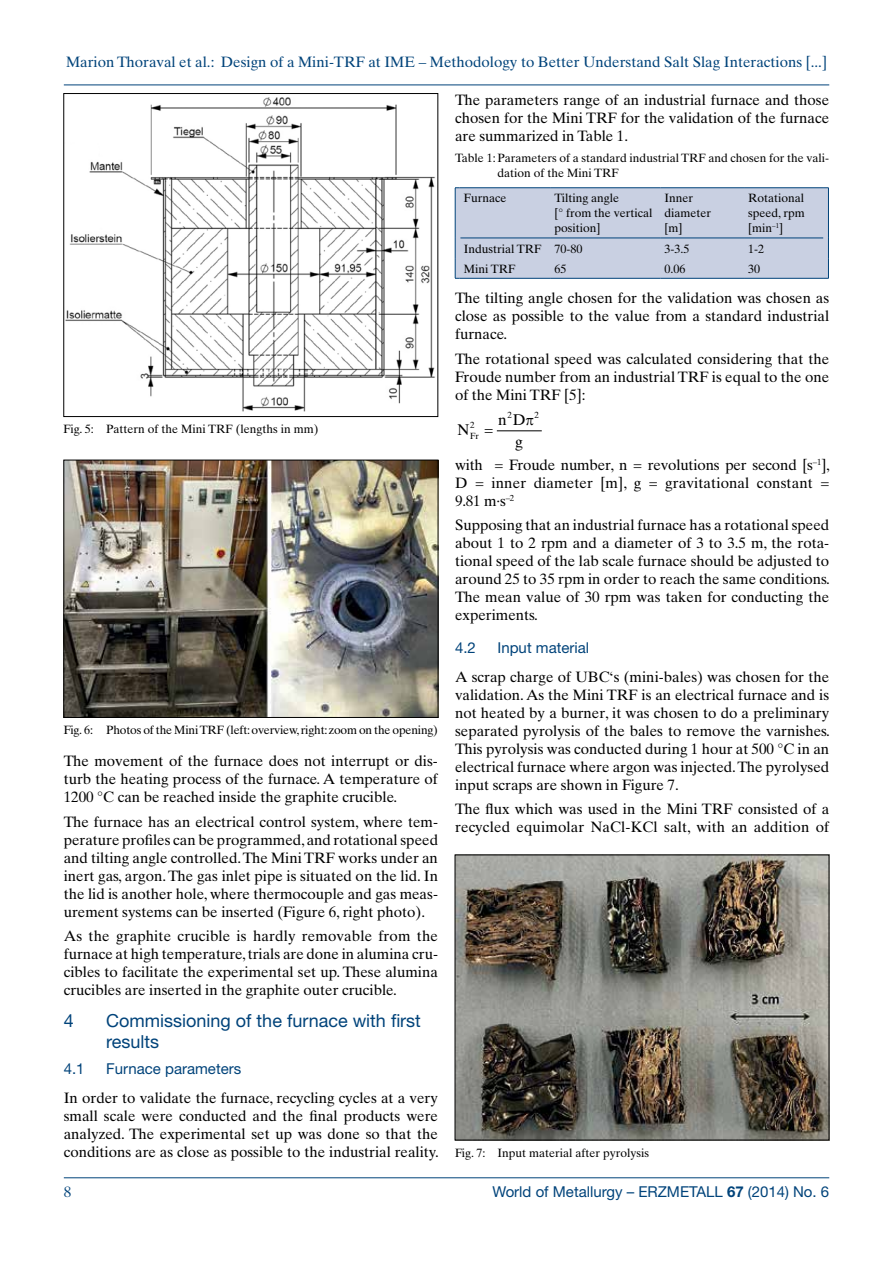
<style>
.page{position:relative;width:893px;height:1263px;background:#fff}
.page>*{position:absolute;margin:0;border:0;box-sizing:border-box;transform-origin:0 0}
.t1{font:18px/21px "Helvetica Neue";color:#00437a}
.t2{font:15.45px "Times Ten";color:#000}
.t3{font:15px/18px "Times Ten";color:#000;text-align:justify}
.t4{font:15px "Times Ten";color:#00437a}
.t5{font:15px "Helvetica Neue";color:#00437a}
.t6{font:12px/15px "Times Ten";color:#000}
.t7{font:9px/10.9px "Times Ten";color:#000}
.s1{font-weight:700}
</style>
<div class="page">
<hr style="left:64px;top:85px;width:765px;height:1px;background:#00437a">
<hr style="left:64px;top:1177px;width:765px;height:1px;background:#00437a">
<div style="left:455px;top:187px;width:374px;height:92px;background:#c9d0e2"></div>
<hr style="left:460px;top:238px;width:90px;height:1px;background:#00437a">
<hr style="left:550px;top:238px;width:110px;height:1px;background:#00437a">
<hr style="left:660px;top:238px;width:84px;height:1px;background:#00437a">
<hr style="left:744px;top:238px;width:79px;height:1px;background:#00437a">
<hr style="left:497px;top:430px;width:44px;height:1px;background:#000">
<img style="left:66px;top:98px;width:369px;height:314px">
<div style="left:64px;top:93px;width:374px;height:324px;border:1px solid #000"></div>
<img style="left:66px;top:462px;width:370px;height:254px">
<div style="left:64px;top:460px;width:374px;height:258px;border:1px solid #000"></div>
<img style="left:457px;top:857px;width:370px;height:281px">
<p class="t4" style="left:66px;top:53px;width:762px">Marion Thoraval et al.: Design of a Mini-TRF at IME – Methodology to Better Understand Salt Slag Interactions [...]</p>
<p class="t6" style="left:64px;top:422px;width:256px">Fig. 5: Pattern of the Mini TRF (lengths in mm)</p>
<p class="t6" style="left:64px;top:722px;width:376px">Fig. 6: Photos of the Mini TRF (left: overview, right: zoom on the opening)</p>
<p class="t3" style="left:64px;top:752px;width:376px">The movement of the furnace does not interrupt or dis&shy;turb the heating process of the furnace. A temperature of 1200 °C can be reached inside the graphite crucible.</p>
<p class="t3" style="left:64px;top:812px;width:376px">The furnace has an electrical control system, where tem&shy;perature profiles can be programmed, and rotational speed and tilting angle controlled. The Mini TRF works under an inert gas, argon. The gas inlet pipe is situated on the lid. In the lid is another hole, where thermocouple and gas meas&shy;urement systems can be inserted (Figure 6, right photo).</p>
<p class="t3" style="left:64px;top:927px;width:376px">As the graphite crucible is hardly removable from the furnace at high temperature, trials are done in alumina cru&shy;cibles to facilitate the experimental set up. These alumina crucibles are inserted in the graphite outer crucible.</p>
<p class="t1" style="left:64px;top:1009px;width:12px">4</p>
<p class="t1" style="left:106px;top:1009px;width:316px">Commissioning of the furnace with first results</p>
<p class="t5" style="left:64px;top:1060px;width:22px">4.1</p>
<p class="t5" style="left:106px;top:1060px;width:137px">Furnace parameters</p>
<p class="t3" style="left:64px;top:1088px;width:377px">In order to validate the furnace, recycling cycles at a very small scale were conducted and the final products were analyzed. The experimental set up was done so that the conditions are as close as possible to the industrial reality.</p>
<p class="t3" style="left:455px;top:91px;width:376px">The parameters range of an industrial furnace and those chosen for the Mini TRF for the validation of the furnace are summarized in Table 1.</p>
<p class="t6" style="left:497px;top:151px;width:333px;text-indent:-43px">Table 1:Parameters of a standard industrial TRF and chosen for the vali&shy;dation of the Mini TRF</p>
<p class="t6" style="left:464px;top:191px;width:44px">Furnace</p>
<p class="t6" style="left:554px;top:191px;width:100px">Tilting angle<br>[° from the vertical position]</p>
<p class="t6" style="left:664px;top:191px;width:48px">Inner diameter [m]</p>
<p class="t6" style="left:748px;top:191px;width:58px;text-align:justify">Rotational speed, rpm [min<sup>–1</sup>]</p>
<p class="t6" style="left:464px;top:241px;width:120px">Industrial TRF 70-80</p>
<p class="t6" style="left:664px;top:241px;width:26px">3-3.5</p>
<p class="t6" style="left:748px;top:241px;width:17px">1-2</p>
<p class="t6" style="left:464px;top:261px;width:53px">Mini TRF</p>
<p class="t6" style="left:554px;top:261px;width:13px">65</p>
<p class="t6" style="left:664px;top:261px;width:22px">0.06</p>
<p class="t6" style="left:748px;top:261px;width:13px">30</p>
<p class="t3" style="left:455px;top:289px;width:376px">The tilting angle chosen for the validation was chosen as close as possible to the value from a standard industrial furnace.</p>
<p class="t3" style="left:455px;top:349px;width:376px">The rotational speed was calculated considering that the Froude number from an industrial TRF is equal to the one of the Mini TRF [5]:</p>
<p class="t7" style="left:507px;top:409px;width:6px">2</p>
<p class="t7" style="left:534px;top:409px;width:6px">2</p>
<p class="t7" style="left:470px;top:419px;width:11px">2<br>Fr</p>
<p class="t2" style="left:498px;top:410px;width:29px">n D</p>
<p class="t2" style="left:457px;top:420px;width:37px">N =</p>
<p class="t2" style="left:515px;top:432px;width:9px">g</p>
<p class="t3" style="left:455px;top:455px;width:377px">with = Froude number, n = revolutions per second [s<sup>–1</sup>], D = inner diameter [m], g = gravitational constant = 9.81 m·s<sup>–2</sup></p>
<p class="t3" style="left:455px;top:516px;width:376px">Supposing that an industrial furnace has a rotational speed about 1 to 2 rpm and a diameter of 3 to 3.5 m, the rota&shy;tional speed of the lab scale furnace should be adjusted to around 25 to 35 rpm in order to reach the same conditions.<br>The mean value of 30 rpm was taken for conducting the experiments.</p>
<p class="t5" style="left:455px;top:639px;width:22px">4.2</p>
<p class="t5" style="left:497px;top:639px;width:93px">Input material</p>
<p class="t3" style="left:455px;top:667px;width:376px">A scrap charge of UBC‘s (mini-bales) was chosen for the validation. As the Mini TRF is an electrical furnace and is not heated by a burner, it was chosen to do a preliminary separated pyrolysis of the bales to remove the varnishes.<br>This pyrolysis was conducted during 1 hour at 500 °C in an electrical furnace where argon was injected. The pyrolysed input scraps are shown in Figure 7.</p>
<p class="t3" style="left:455px;top:800px;width:376px">The flux which was used in the Mini TRF consisted of a recycled equimolar NaCl-KCl salt, with an addition of</p>
<p class="t6" style="left:455px;top:1145px;width:196px">Fig. 7: Input material after pyrolysis</p>
<p class="t4" style="left:64px;top:1183px;width:9px">8</p>
<p class="t5" style="left:493px;top:1183px;width:338px">World of Metallurgy – ERZMETALL <span class="s1">67</span> (2014) No. 6</p>
</div>
